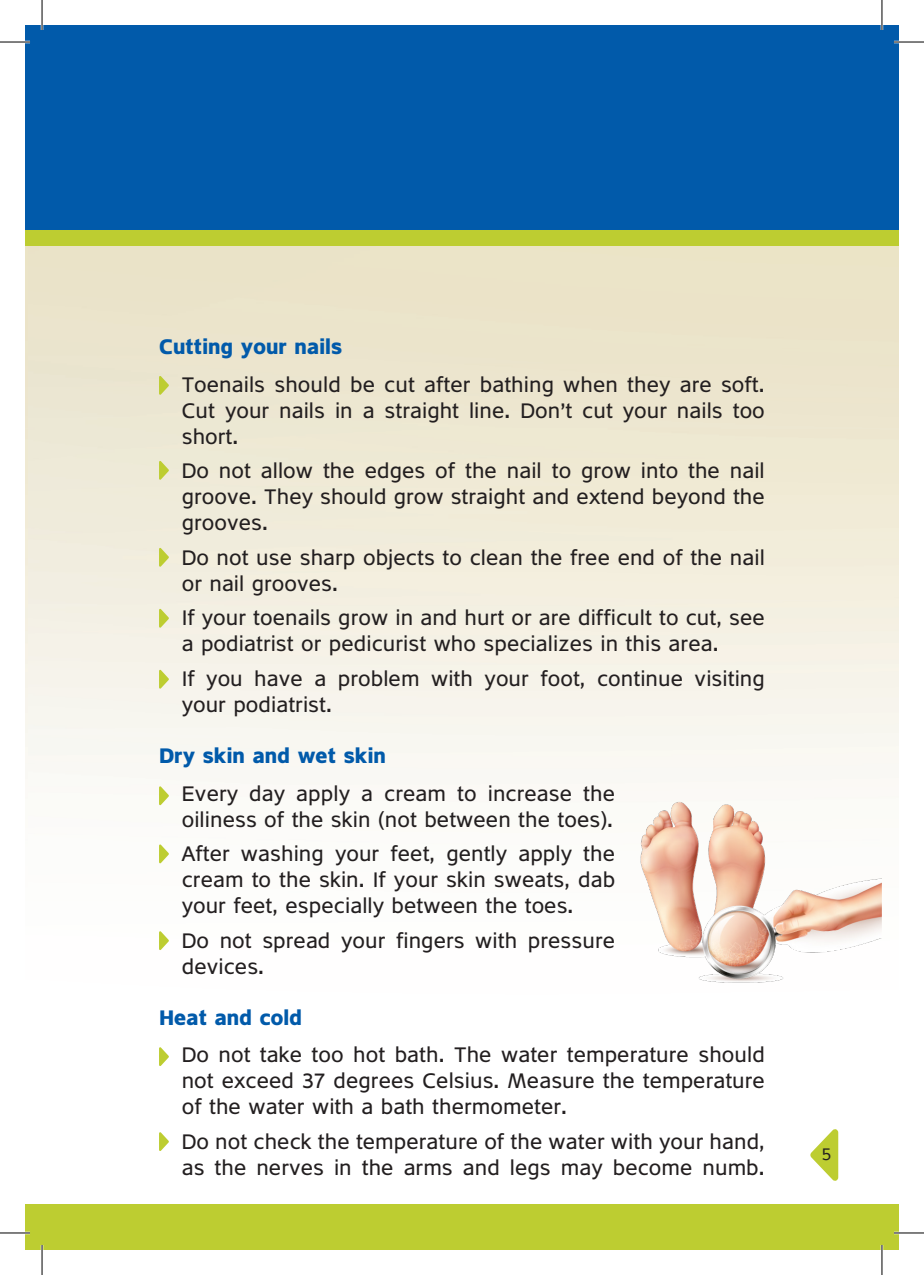
<style>
.page{position:relative;width:924px;height:1275px;background:#fff}
.page>*{position:absolute;margin:0;border:0;box-sizing:border-box;transform-origin:0 0}
.t1{font:21px/26px "Fb Tamlil Eng";color:#231f20;text-align:justify}
.t2{font:700 21px "Fb Tamlil Eng";color:#015aaa}
.t3{font:21px "Fb Typo Pas";color:#231f20}
</style>
<div class="page">
<img style="left:25px;top:245px;width:3px;height:534px">
<img style="left:28px;top:245px;width:870px;height:657px">
<div style="left:25px;top:25px;width:873px;height:205px;background:#015aaa"></div>
<div style="left:25px;top:230px;width:873px;height:15px;background:#bdcd31"></div>
<div style="left:25px;top:1204px;width:873px;height:46px;background:#bdcd31"></div>
<svg style="left:810px;top:1129px;width:27px;height:52px"></svg>
<svg style="left:159px;top:376px;width:10px;height:19px"></svg>
<svg style="left:159px;top:1047px;width:10px;height:19px"></svg>
<svg style="left:159px;top:548px;width:10px;height:19px"></svg>
<svg style="left:159px;top:609px;width:10px;height:19px"></svg>
<svg style="left:159px;top:786px;width:10px;height:19px"></svg>
<svg style="left:159px;top:669px;width:10px;height:19px"></svg>
<svg style="left:159px;top:844px;width:10px;height:19px"></svg>
<svg style="left:159px;top:931px;width:10px;height:19px"></svg>
<svg style="left:159px;top:461px;width:10px;height:19px"></svg>
<svg style="left:159px;top:1132px;width:10px;height:19px"></svg>
<img style="left:626px;top:786px;width:255px;height:197px">
<hr style="left:0;top:41px;width:30px;height:2px;background:#fff">
<hr style="left:893px;top:41px;width:30px;height:2px;background:#fff">
<hr style="left:0;top:1231px;width:30px;height:3px;background:#fff">
<hr style="left:893px;top:1231px;width:30px;height:3px;background:#fff">
<hr style="left:41px;top:0;width:2px;height:30px;background:#fff">
<hr style="left:41px;top:1245px;width:2px;height:30px;background:#fff">
<hr style="left:880px;top:0;width:2px;height:30px;background:#fff">
<hr style="left:880px;top:1245px;width:2px;height:30px;background:#fff">
<hr style="left:0;top:42px;width:30px;height:1px;background:#000">
<hr style="left:893px;top:42px;width:30px;height:1px;background:#000">
<hr style="left:0;top:1232px;width:30px;height:1px;background:#000">
<hr style="left:893px;top:1232px;width:30px;height:1px;background:#000">
<hr style="left:42px;top:0;width:1px;height:30px;background:#000">
<hr style="left:42px;top:1245px;width:1px;height:30px;background:#000">
<hr style="left:881px;top:0;width:1px;height:30px;background:#000">
<hr style="left:881px;top:1245px;width:1px;height:30px;background:#000">
<p class="t2" style="left:159px;top:337px;width:185px">Cutting your nails</p>
<p class="t1" style="left:182px;top:373px;width:584px;text-indent:-23px">• Toenails should be cut after bathing when they are soft.<br>Cut your nails in a straight line. Don’t cut your nails too short.</p>
<p class="t1" style="left:182px;top:460px;width:584px;text-indent:-23px">• Do not allow the edges of the nail to grow into the nail groove. They should grow straight and extend beyond the grooves.</p>
<p class="t1" style="left:182px;top:546px;width:584px;text-indent:-23px">• Do not use sharp objects to clean the free end of the nail or nail grooves.</p>
<p class="t1" style="left:182px;top:607px;width:584px;text-indent:-23px">• If your toenails grow in and hurt or are difficult to cut, see a podiatrist or pedicurist who specializes in this area.</p>
<p class="t1" style="left:182px;top:667px;width:584px;text-indent:-23px">• If you have a problem with your foot, continue visiting your podiatrist.</p>
<p class="t2" style="left:159px;top:746px;width:228px">Dry skin and wet skin</p>
<p class="t1" style="left:159px;top:782px;width:457px;text-align:right">• Every day apply a cream to increase the oiliness of the skin (not between the toes).</p>
<p class="t1" style="left:182px;top:843px;width:435px;text-indent:-23px">• After washing your feet, gently apply the cream to the skin. If your skin sweats, dab your feet, especially between the toes.</p>
<p class="t1" style="left:182px;top:929px;width:435px;text-indent:-23px">• Do not spread your fingers with pressure devices.</p>
<p class="t2" style="left:159px;top:1008px;width:144px">Heat and cold</p>
<p class="t1" style="left:182px;top:1044px;width:584px;text-indent:-23px">• Do not take too hot bath. The water temperature should not exceed 37 degrees Celsius. Measure the temperature of the water with a bath thermometer.</p>
<p class="t1" style="left:159px;top:1131px;width:607px;text-align:right">• Do not check the temperature of the water with your hand, as the nerves in the arms and legs may become numb.</p>
<p class="t3" style="left:821px;top:1143px;width:11px">5</p>
</div>
